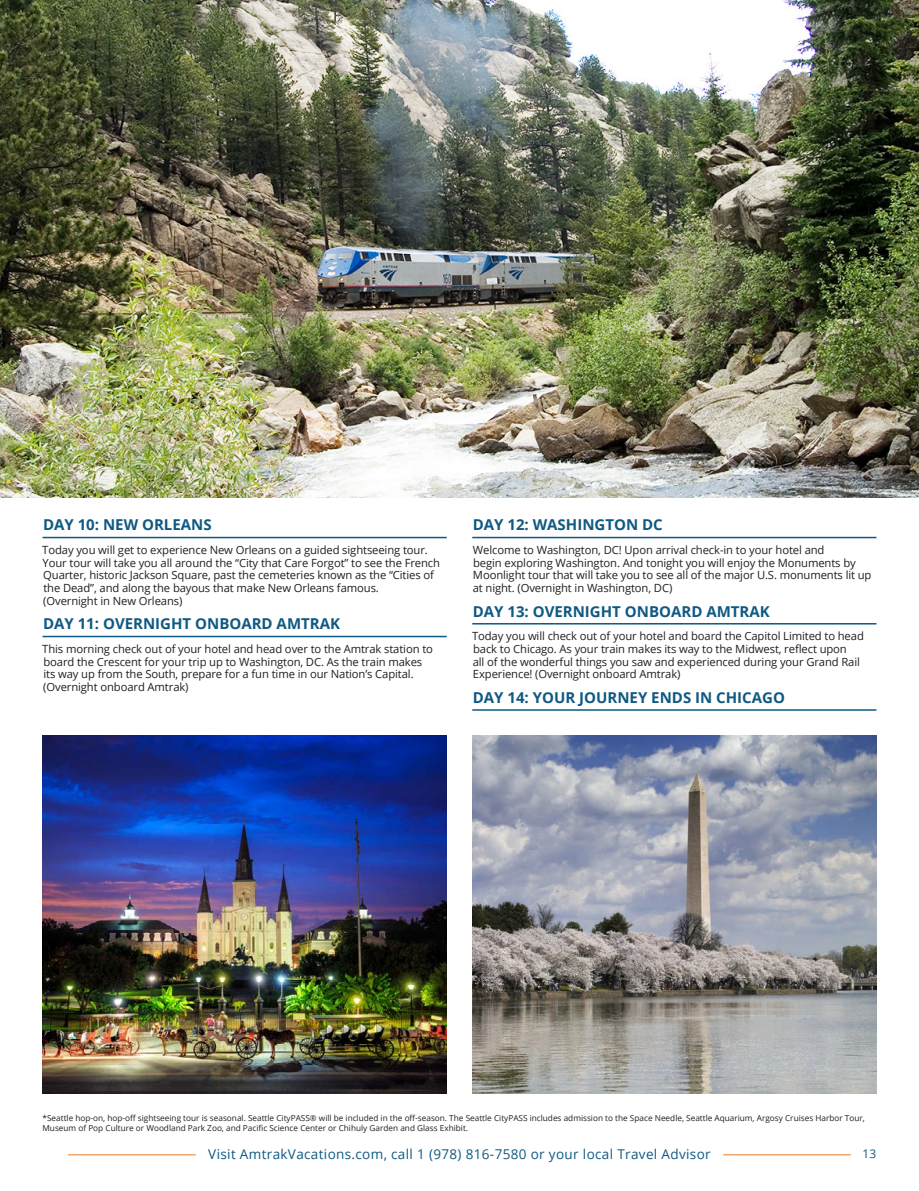
<style>
.page{position:relative;width:919px;height:1191px;background:#fff}
.page>*{position:absolute;margin:0;border:0;box-sizing:border-box;transform-origin:0 0}
.NEW_DAYS_HEADING_BLU{font:700 15px "Open Sans";color:#0f5982}
.t1{font:13.5px "Open Sans";letter-spacing:.025em;color:#0f5982}
.t2{font:12px "Open Sans";color:#0f5982}
.MAIN_BODY_COPY{font:11.25px/12.8px "Open Sans";letter-spacing:-.01em;color:#231f20}
.t3{font:8.25px/9.9px "Open Sans";color:#231f20}
</style>
<div class="page">
<hr style="left:68px;top:1154px;width:128px;height:1px;background:#e67a25">
<hr style="left:723px;top:1154px;width:127px;height:1px;background:#e67a25">
<img style="left:43px;top:736px;width:403px;height:357px">
<img style="left:472px;top:736px;width:404px;height:357px">
<hr style="left:43px;top:537px;width:403px;height:1px;background:#0f5982">
<hr style="left:43px;top:636px;width:403px;height:1px;background:#0f5982">
<hr style="left:472px;top:537px;width:404px;height:1px;background:#0f5982">
<hr style="left:472px;top:623px;width:404px;height:1px;background:#0f5982">
<hr style="left:472px;top:709px;width:404px;height:1px;background:#0f5982">
<img style="left:0;top:0;width:918px;height:497px">
<p class="NEW_DAYS_HEADING_BLU" style="left:43px;top:514px;width:170px">DAY 10: NEW ORLEANS</p>
<p class="MAIN_BODY_COPY" style="left:42px;top:543px;width:399px">Today you will get to experience New Orleans on a guided sightseeing tour.<br>Your tour will take you all around the “City that Care Forgot” to see the French Quarter, historic Jackson Square, past the cemeteries known as the “Cities of the Dead”, and along the bayous that make New Orleans famous.<br>(Overnight in New Orleans)</p>
<p class="NEW_DAYS_HEADING_BLU" style="left:43px;top:613px;width:298px">DAY 11: OVERNIGHT ONBOARD AMTRAK</p>
<p class="MAIN_BODY_COPY" style="left:42px;top:642px;width:392px">This morning check out of your hotel and head over to the Amtrak station to board the Crescent for your trip up to Washington, DC. As the train makes its way up from the South, prepare for a fun time in our Nation’s Capital. (Overnight onboard Amtrak)</p>
<p class="NEW_DAYS_HEADING_BLU" style="left:472px;top:514px;width:192px">DAY 12: WASHINGTON DC</p>
<p class="MAIN_BODY_COPY" style="left:472px;top:543px;width:400px">Welcome to Washington, DC! Upon arrival check-in to your hotel and<br>begin exploring Washington. And tonight you will enjoy the Monuments by Moonlight tour that will take you to see all of the major U.S. monuments lit up at night. (Overnight in Washington, DC)</p>
<p class="NEW_DAYS_HEADING_BLU" style="left:472px;top:600px;width:298px">DAY 13: OVERNIGHT ONBOARD AMTRAK</p>
<p class="MAIN_BODY_COPY" style="left:472px;top:629px;width:393px">Today you will check out of your hotel and board the Capitol Limited to head back to Chicago. As your train makes its way to the Midwest, reflect upon<br>all of the wonderful things you saw and experienced during your Grand Rail Experience! (Overnight onboard Amtrak)</p>
<p class="NEW_DAYS_HEADING_BLU" style="left:472px;top:687px;width:314px">DAY 14: YOUR JOURNEY ENDS IN CHICAGO</p>
<p class="t3" style="left:43px;top:1112px;width:823px">*Seattle hop-on, hop-off sightseeing tour is seasonal. Seattle CityPASS® will be included in the off-season. The Seattle CityPASS includes admission to the Space Needle, Seattle Aquarium, Argosy Cruises Harbor Tour,<br>Museum of Pop Culture or Woodland Park Zoo, and Pacific Science Center or Chihuly Garden and Glass Exhibit.</p>
<p class="t1" style="left:208px;top:1144px;width:504px">Visit AmtrakVacations.com, call 1 (978) 816-7580 or your local Travel Advisor</p>
<p class="t2" style="left:862px;top:1145px;width:15px">13</p>
</div>
